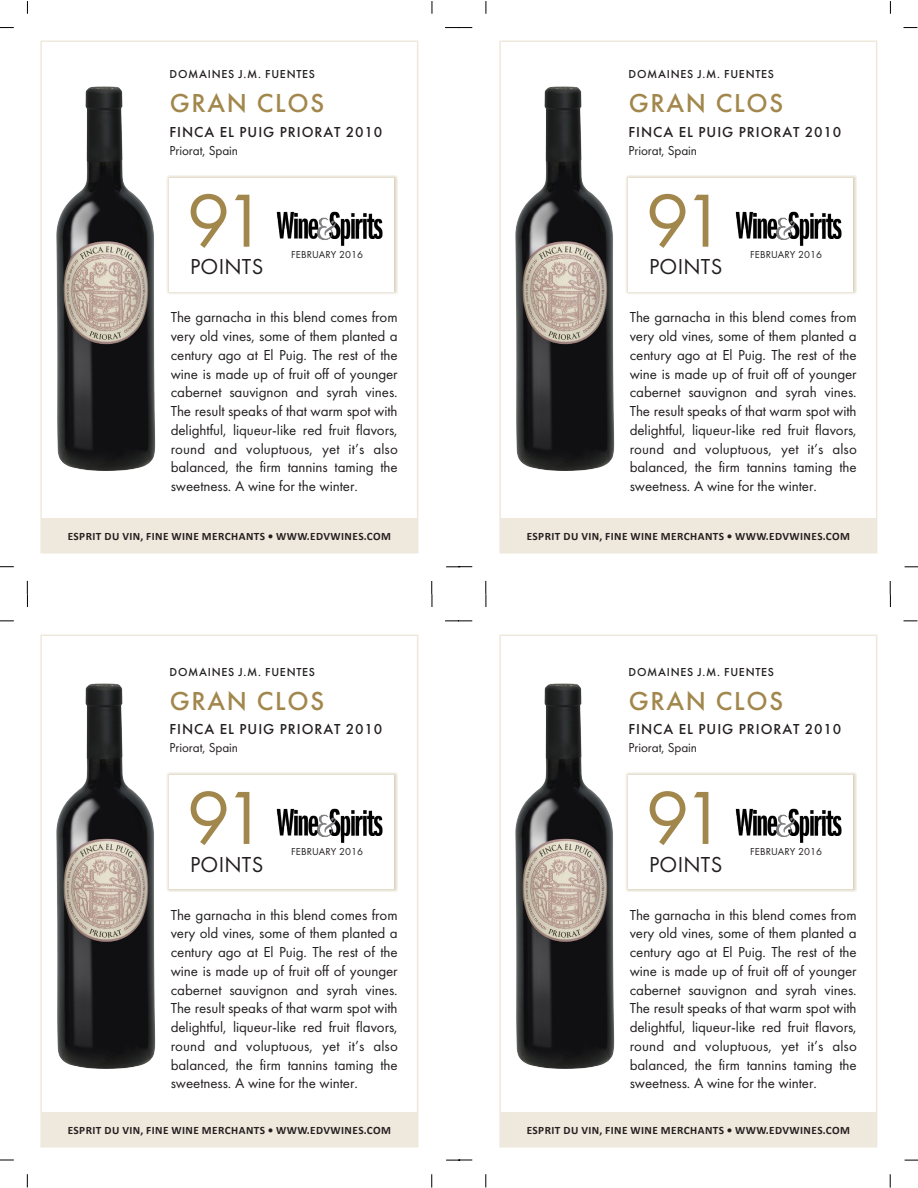
<style>
.page{position:relative;width:918px;height:1188px;background:#fff}
.page>*{position:absolute;margin:0;border:0;box-sizing:border-box;transform-origin:0 0}
.t1{font:78px "Futura PT";letter-spacing:-.1em;color:#a2874c}
.t2{font:500 27px "Futura PT";letter-spacing:.06em;color:#a2874c}
.t3{font:22.5px "Futura PT";letter-spacing:.01em;color:#231f20}
.Para_Body{font:15px/18.8px "Futura PT";letter-spacing:-.005em;color:#231f20;text-align:justify}
.t4{font:500 15px "Futura PT";letter-spacing:.06em;color:#231f20}
.Para_Body-2{font:13.5px "Futura PT";letter-spacing:-.005em;color:#231f20}
.t5{font:500 12px "Futura PT";letter-spacing:.06em;color:#231f20}
.t6{font:700 11.25px "Calibri";letter-spacing:.04em;color:#231f20}
.t7{font:10.5px "Futura PT";letter-spacing:.01em;color:#231f20}
</style>
<div class="page">
<svg style="left:27px;top:1px;width:1px;height:13px"></svg>
<svg style="left:0;top:27px;width:14px;height:1px"></svg>
<svg style="left:0;top:566px;width:14px;height:1px"></svg>
<svg style="left:432px;top:1px;width:1px;height:13px"></svg>
<svg style="left:486px;top:1px;width:1px;height:13px"></svg>
<svg style="left:445px;top:27px;width:27px;height:1px"></svg>
<svg style="left:446px;top:566px;width:26px;height:2px"></svg>
<svg style="left:890px;top:1px;width:1px;height:13px"></svg>
<svg style="left:904px;top:27px;width:13px;height:1px"></svg>
<svg style="left:905px;top:567px;width:13px;height:1px"></svg>
<svg style="left:27px;top:581px;width:1px;height:26px"></svg>
<svg style="left:0;top:621px;width:14px;height:1px"></svg>
<svg style="left:0;top:1160px;width:14px;height:1px"></svg>
<svg style="left:27px;top:1174px;width:1px;height:13px"></svg>
<svg style="left:431px;top:581px;width:2px;height:26px"></svg>
<svg style="left:431px;top:1174px;width:1px;height:14px"></svg>
<svg style="left:486px;top:581px;width:1px;height:26px"></svg>
<svg style="left:445px;top:621px;width:27px;height:1px"></svg>
<svg style="left:446px;top:1160px;width:26px;height:1px"></svg>
<svg style="left:486px;top:1174px;width:1px;height:13px"></svg>
<svg style="left:890px;top:581px;width:1px;height:26px"></svg>
<svg style="left:904px;top:621px;width:13px;height:1px"></svg>
<svg style="left:905px;top:1160px;width:13px;height:1px"></svg>
<svg style="left:890px;top:1174px;width:1px;height:14px"></svg>
<div style="left:40px;top:40px;width:378px;height:514px;border:2px solid #efe8dc"></div>
<div style="left:41px;top:519px;width:377px;height:34px;background:#efe8dc"></div>
<div style="left:40px;top:634px;width:378px;height:514px;border:2px solid #efe8dc"></div>
<div style="left:41px;top:1113px;width:377px;height:34px;background:#efe8dc"></div>
<div style="left:499px;top:40px;width:378px;height:514px;border:2px solid #efe8dc"></div>
<div style="left:500px;top:519px;width:377px;height:34px;background:#efe8dc"></div>
<div style="left:499px;top:634px;width:378px;height:514px;border:2px solid #efe8dc"></div>
<div style="left:500px;top:1113px;width:377px;height:34px;background:#efe8dc"></div>
<img style="left:56px;top:86px;width:100px;height:385px">
<img style="left:515px;top:86px;width:100px;height:385px">
<img style="left:515px;top:683px;width:100px;height:386px">
<img style="left:56px;top:683px;width:100px;height:386px">
<div style="left:166px;top:175px;width:232px;height:120px;background:#a2874c;opacity:.65"></div>
<div style="left:170px;top:178px;width:224px;height:113px;background:#fff"></div>
<img style="left:276px;top:211px;width:107px;height:35px">
<div style="left:625px;top:175px;width:232px;height:120px;background:#a2874c;opacity:.65"></div>
<div style="left:629px;top:178px;width:224px;height:113px;background:#fff"></div>
<img style="left:735px;top:211px;width:107px;height:35px">
<div style="left:625px;top:772px;width:232px;height:120px;background:#a2874c;opacity:.65"></div>
<div style="left:629px;top:775px;width:224px;height:113px;background:#fff"></div>
<img style="left:735px;top:808px;width:107px;height:35px">
<div style="left:166px;top:772px;width:232px;height:120px;background:#a2874c;opacity:.65"></div>
<div style="left:170px;top:775px;width:224px;height:113px;background:#fff"></div>
<img style="left:276px;top:808px;width:107px;height:35px">
<p class="t5" style="left:170px;top:67px;width:147px">DOMAINES J.M. FUENTES</p>
<p class="t5" style="left:629px;top:67px;width:147px">DOMAINES J.M. FUENTES</p>
<p class="t2" style="left:170px;top:87px;width:156px">GRAN CLOS</p>
<p class="t4" style="left:170px;top:123px;width:214px">FINCA EL PUIG PRIORAT 2010</p>
<p class="Para_Body-2" style="left:170px;top:142px;width:70px">Priorat, Spain</p>
<p class="t1" style="left:186px;top:174px;width:82px">91</p>
<p class="t3" style="left:190px;top:254px;width:75px">POINTS</p>
<p class="t7" style="left:291px;top:248px;width:73px">FEBRUARY 2016</p>
<p class="t2" style="left:629px;top:87px;width:156px">GRAN CLOS</p>
<p class="t4" style="left:629px;top:123px;width:214px">FINCA EL PUIG PRIORAT 2010</p>
<p class="Para_Body-2" style="left:629px;top:142px;width:70px">Priorat, Spain</p>
<p class="t1" style="left:645px;top:174px;width:82px">91</p>
<p class="t3" style="left:649px;top:254px;width:75px">POINTS</p>
<p class="t7" style="left:750px;top:248px;width:73px">FEBRUARY 2016</p>
<p class="Para_Body" style="left:171px;top:308px;width:229px">The garnacha in this blend comes from very old vines, some of them planted a century ago at El Puig. The rest of the wine is made up of fruit off of younger cabernet sauvignon and syrah vines.<br>The result speaks of that warm spot with delightful, liqueur-like red fruit flavors, round and voluptuous, yet it’s also balanced, the firm tannins taming the sweetness. A wine for the winter.</p>
<p class="Para_Body" style="left:630px;top:308px;width:229px">The garnacha in this blend comes from very old vines, some of them planted a century ago at El Puig. The rest of the wine is made up of fruit off of younger cabernet sauvignon and syrah vines.<br>The result speaks of that warm spot with delightful, liqueur-like red fruit flavors, round and voluptuous, yet it’s also balanced, the firm tannins taming the sweetness. A wine for the winter.</p>
<p class="t6" style="left:68px;top:529px;width:325px">ESPRIT DU VIN, FINE WINE MERCHANTS • WWW.EDVWINES.COM</p>
<p class="t6" style="left:527px;top:529px;width:325px">ESPRIT DU VIN, FINE WINE MERCHANTS • WWW.EDVWINES.COM</p>
<p class="t5" style="left:170px;top:664px;width:147px">DOMAINES J.M. FUENTES</p>
<p class="t5" style="left:629px;top:664px;width:147px">DOMAINES J.M. FUENTES</p>
<p class="t2" style="left:170px;top:684px;width:156px">GRAN CLOS</p>
<p class="t4" style="left:170px;top:720px;width:214px">FINCA EL PUIG PRIORAT 2010</p>
<p class="Para_Body-2" style="left:170px;top:740px;width:70px">Priorat, Spain</p>
<p class="t2" style="left:629px;top:684px;width:156px">GRAN CLOS</p>
<p class="t4" style="left:629px;top:720px;width:214px">FINCA EL PUIG PRIORAT 2010</p>
<p class="Para_Body-2" style="left:629px;top:740px;width:70px">Priorat, Spain</p>
<p class="t1" style="left:186px;top:772px;width:82px">91</p>
<p class="t3" style="left:190px;top:851px;width:75px">POINTS</p>
<p class="t7" style="left:291px;top:845px;width:73px">FEBRUARY 2016</p>
<p class="t1" style="left:645px;top:772px;width:82px">91</p>
<p class="t3" style="left:649px;top:851px;width:75px">POINTS</p>
<p class="t7" style="left:750px;top:845px;width:73px">FEBRUARY 2016</p>
<p class="Para_Body" style="left:171px;top:905px;width:229px">The garnacha in this blend comes from very old vines, some of them planted a century ago at El Puig. The rest of the wine is made up of fruit off of younger cabernet sauvignon and syrah vines.<br>The result speaks of that warm spot with delightful, liqueur-like red fruit flavors, round and voluptuous, yet it’s also balanced, the firm tannins taming the sweetness. A wine for the winter.</p>
<p class="Para_Body" style="left:630px;top:905px;width:229px">The garnacha in this blend comes from very old vines, some of them planted a century ago at El Puig. The rest of the wine is made up of fruit off of younger cabernet sauvignon and syrah vines.<br>The result speaks of that warm spot with delightful, liqueur-like red fruit flavors, round and voluptuous, yet it’s also balanced, the firm tannins taming the sweetness. A wine for the winter.</p>
<p class="t6" style="left:68px;top:1123px;width:325px">ESPRIT DU VIN, FINE WINE MERCHANTS • WWW.EDVWINES.COM</p>
<p class="t6" style="left:527px;top:1123px;width:325px">ESPRIT DU VIN, FINE WINE MERCHANTS • WWW.EDVWINES.COM</p>
</div>
